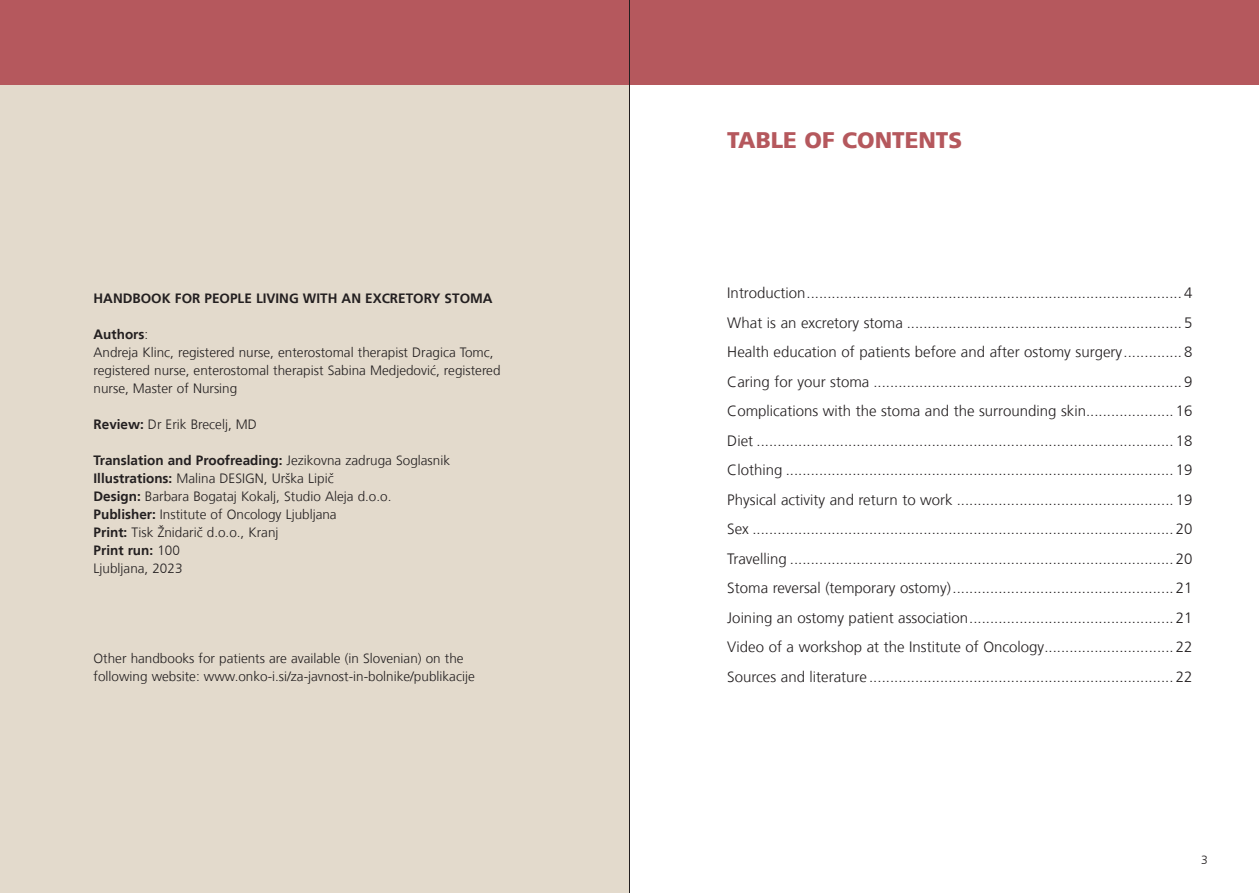
<style>
.page{position:relative;width:1259px;height:893px;background:#fff}
.page>*{position:absolute;margin:0;border:0;box-sizing:border-box;transform-origin:0 0}
.t1{font:900 22.5px "Frutiger";color:#b5585d}
.t2{font:300 15px/29.5px "Frutiger";color:#231f20;text-align:justify}
.t3{font:300 13.5px/18px "Frutiger";color:#231f20}
.t4{font:700 13.5px "Frutiger CE";color:#231f20}
.t5{font:300 12px "Frutiger";color:#231f20}
.s1{font-family:"Frutiger";font-weight:300}
.s2{font-family:"Frutiger CE";font-weight:700}
</style>
<div class="page">
<div style="left:0;top:85px;width:629px;height:808px;background:#e3dacc"></div>
<div style="left:0;top:0;width:1259px;height:85px;background:#b5585d"></div>
<hr style="left:629px;top:0;width:1px;height:893px;background:#231f20">
<p class="t4" style="left:94px;top:290px;width:400px">HANDBOOK FOR PEOPLE LIVING WITH AN EXCRETORY STOMA</p>
<p class="t4" style="left:94px;top:326px;width:56px">Authors<span class="s1">:</span></p>
<p class="t3" style="left:94px;top:343px;width:408px">Andreja Klinc, registered nurse, enterostomal therapist Dragica Tomc, registered nurse, enterostomal therapist Sabina Medjedović, registered nurse, Master of Nursing</p>
<p class="t3" style="left:94px;top:415px;width:165px"><span class="s2">Review:</span> Dr Erik Brecelj, MD</p>
<p class="t4" style="left:94px;top:452px;width:358px">Translation and Proofreading: <span class="s1">Jezikovna zadruga Soglasnik</span></p>
<p class="t3" style="left:94px;top:469px;width:299px"><span class="s2">Illustrations:</span> Malina DESIGN, Urška Lipič<br><span class="s2">Design:</span> Barbara Bogataj Kokalj, Studio Aleja d.o.o.<br><span class="s2">Publisher:</span> Institute of Oncology Ljubljana<br><span class="s2">Print:</span> Tisk Žnidarič d.o.o., Kranj</p>
<p class="t4" style="left:94px;top:542px;width:88px">Print run: <span class="s1">100</span></p>
<p class="t3" style="left:94px;top:559px;width:90px">Ljubljana, 2023</p>
<p class="t3" style="left:94px;top:649px;width:383px">Other handbooks for patients are available (in Slovenian) on the following website: www.onko-i.si/za-javnost-in-bolnike/publikacije</p>
<h1 class="t1" style="left:727px;top:126px;width:236px">TABLE OF CONTENTS</h1>
<p class="t2" style="left:727px;top:278px;width:467px">Introduction.......................................................................................... 4<br>What is an excretory stoma .................................................................. 5<br>Health education of patients before and after ostomy surgery.............. 8<br>Caring for your stoma .......................................................................... 9<br>Complications with the stoma and the surrounding skin..................... 16<br>Diet .................................................................................................... 18<br>Clothing ............................................................................................. 19<br>Physical activity and return to work .................................................... 19<br>Sex ..................................................................................................... 20<br>Travelling ............................................................................................ 20<br>Stoma reversal (temporary ostomy)..................................................... 21<br>Joining an ostomy patient association................................................. 21<br>Video of a workshop at the Institute of Oncology............................... 22<br>Sources and literature ......................................................................... 22</p>
<p class="t5" style="left:1201px;top:853px;width:8px">3</p>
</div>
